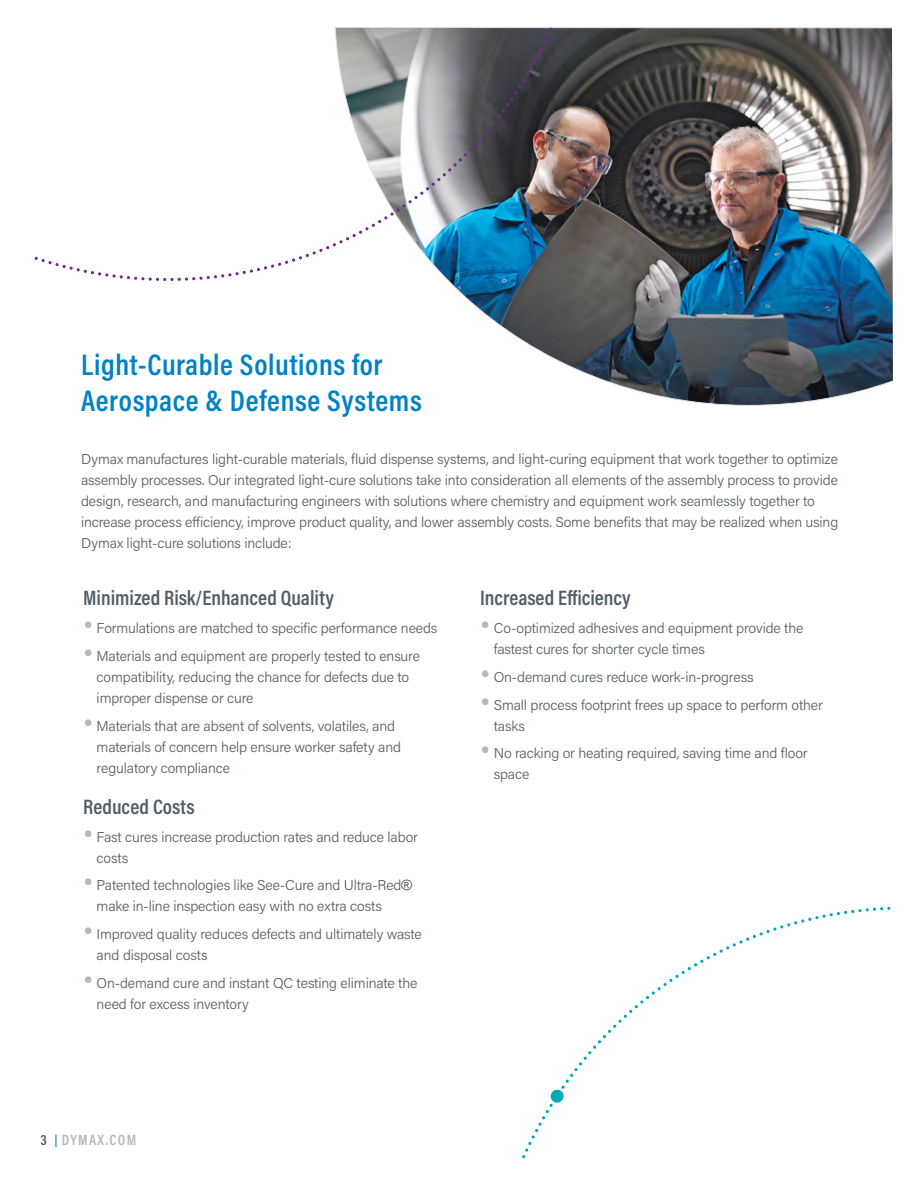
<style>
.page{position:relative;width:918px;height:1188px;background:#fff}
.page>*{position:absolute;margin:0;border:0;box-sizing:border-box;transform-origin:0 0}
.t1{font:600 30px/36px "Acumin Pro Cond";letter-spacing:.02em;color:#0082c4}
.t2{font:600 21px "Acumin Pro Cond";color:#525e65}
.t3{font:15px "Acumin Variable Concept";letter-spacing:.085em;color:#b1bac0}
.t4{font:14.25px/21px "Acumin Variable Concept";letter-spacing:-.01em;color:#525e65}
.t5{font:300 14.25px/21px "Acumin Pro";letter-spacing:-.01em;color:#525e65}
.s1{color:#525e65}
.s2{font-size:12px;color:#0082c4}
</style>
<div class="page">
<img style="left:448px;top:27px;width:445px;height:379px">
<svg style="left:34px;top:27px;width:519px;height:254px"></svg>
<svg style="left:522px;top:907px;width:369px;height:251px"></svg>
<h1 class="t1" style="left:81px;top:346px;width:342px">Light-Curable Solutions for<br>Aerospace &amp; Defense Systems</h1>
<p class="t5" style="left:81px;top:448px;width:759px">Dymax manufactures light-curable materials, fluid dispense systems, and light-curing equipment that work together to optimize assembly processes. Our integrated light-cure solutions take into consideration all elements of the assembly process to provide design, research, and manufacturing engineers with solutions where chemistry and equipment work seamlessly together to increase process efficiency, improve product quality, and lower assembly costs. Some benefits that may be realized when using Dymax light-cure solutions include:</p>
<h2 class="t2" style="left:83px;top:584px;width:252px">Minimized Risk/Enhanced Quality</h2>
<p class="t4" style="left:97px;top:614px;width:342px;line-height:27.8px">Formulations are matched to specific performance needs<br>Materials and equipment are properly tested to ensure</p>
<p class="t4" style="left:97px;top:666px;width:314px">compatibility, reducing the chance for defects due to improper dispense or cure</p>
<p class="t4" style="left:97px;top:715px;width:306px">Materials that are absent of solvents, volatiles, and materials of concern help ensure worker safety and regulatory compliance</p>
<h2 class="t2" style="left:83px;top:793px;width:113px">Reduced Costs</h2>
<p class="t4" style="left:97px;top:826px;width:323px">Fast cures increase production rates and reduce labor costs</p>
<p class="t4" style="left:97px;top:874px;width:313px">Patented technologies like See-Cure and Ultra-Red® make in-line inspection easy with no extra costs</p>
<p class="t4" style="left:97px;top:923px;width:327px">Improved quality reduces defects and ultimately waste and disposal costs</p>
<p class="t4" style="left:97px;top:972px;width:322px">On-demand cure and instant QC testing eliminate the need for excess inventory</p>
<h2 class="t2" style="left:480px;top:584px;width:152px">Increased Efficiency</h2>
<p class="t4" style="left:494px;top:617px;width:311px">Co-optimized adhesives and equipment provide the fastest cures for shorter cycle times</p>
<p class="t4" style="left:494px;top:663px;width:331px;line-height:27.8px">On-demand cures reduce work-in-progress<br>Small process footprint frees up space to perform other</p>
<p class="t4" style="left:494px;top:711px;width:315px;line-height:27.8px">tasks<br>No racking or heating required, saving time and floor</p>
<p class="t4" style="left:494px;top:763px;width:37px">space</p>
<p class="t3" style="left:40px;top:1130px;width:97px"><span class="s1">3</span> <span class="s2">|</span> DYMAX.COM</p>
</div>
